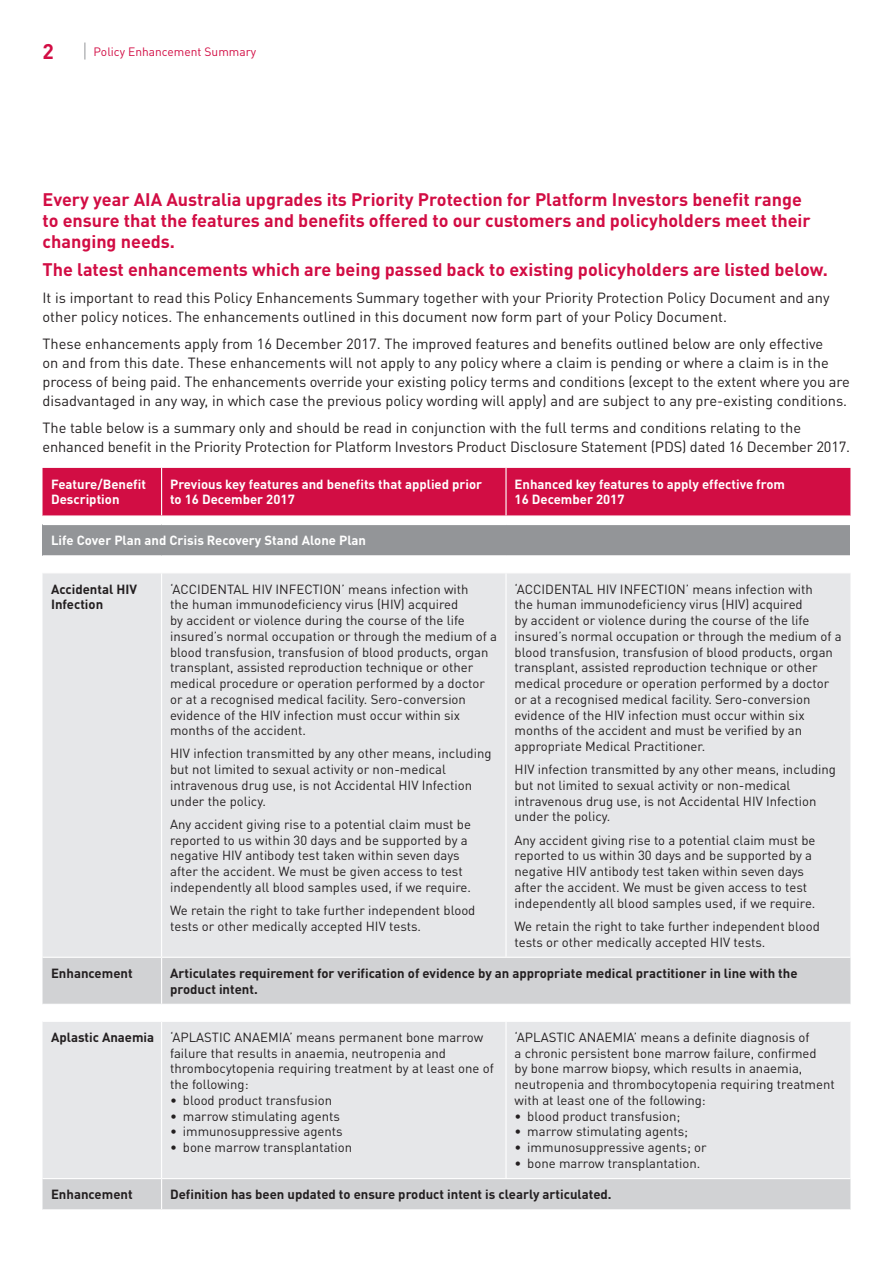
<style>
.page{position:relative;width:893px;height:1263px;background:#fff}
.page>*{position:absolute;margin:0;border:0;box-sizing:border-box;transform-origin:0 0}
.t1{font:700 21px "DINOT";color:#d20d44}
.t2{font:700 18px/21px "DINOT";color:#d20d44}
.t3{font:14.7px/19.2px "DINOT";color:#231f20}
.t4{font:13.2px/15.8px "DINOT";color:#231f20}
.t5{font:700 13.2px/15.8px "DINOT";color:#231f20}
.t6{font:700 13.2px/15.8px "DINOT";color:#fff}
.t7{font:12px "DINOT";color:#d20d44}
.s1{font-weight:700}
</style>
<div class="page">
<svg style="left:85px;top:43px;width:1px;height:17px"></svg>
<div style="left:43px;top:468px;width:807px;height:47px;background:#d20d44"></div>
<div style="left:43px;top:524px;width:807px;height:32px;background:#939598"></div>
<div style="left:43px;top:573px;width:807px;height:384px;background:#e6e7e9"></div>
<svg style="left:43px;top:958px;width:807px;height:251px;background:#e1e2e4"></svg>
<hr style="left:43px;top:524px;width:119px;height:1px;background:#fff">
<hr style="left:162px;top:524px;width:344px;height:1px;background:#fff">
<hr style="left:506px;top:524px;width:344px;height:1px;background:#fff">
<hr style="left:43px;top:555px;width:119px;height:1px;background:#fff">
<hr style="left:162px;top:555px;width:344px;height:1px;background:#fff">
<hr style="left:506px;top:555px;width:344px;height:1px;background:#fff">
<hr style="left:161px;top:573px;width:1px;height:384px;background:#fff">
<hr style="left:505px;top:573px;width:2px;height:384px;background:#fff">
<hr style="left:161px;top:958px;width:1px;height:46px;background:#fff">
<hr style="left:43px;top:1004px;width:119px;height:1px;background:#fff">
<hr style="left:162px;top:1004px;width:344px;height:1px;background:#fff">
<svg style="left:161px;top:1005px;width:1px;height:16px"></svg>
<hr style="left:506px;top:1004px;width:344px;height:1px;background:#fff">
<svg style="left:505px;top:1005px;width:2px;height:16px"></svg>
<hr style="left:43px;top:1021px;width:119px;height:1px;background:#fff">
<hr style="left:162px;top:1021px;width:344px;height:1px;background:#fff">
<hr style="left:161px;top:1022px;width:1px;height:156px;background:#fff">
<hr style="left:506px;top:1021px;width:344px;height:1px;background:#fff">
<hr style="left:505px;top:1022px;width:2px;height:156px;background:#fff">
<hr style="left:43px;top:1178px;width:119px;height:1px;background:#fff">
<hr style="left:162px;top:1178px;width:344px;height:1px;background:#fff">
<hr style="left:161px;top:1179px;width:1px;height:30px;background:#fff">
<hr style="left:506px;top:1178px;width:344px;height:1px;background:#fff">
<hr style="left:161px;top:468px;width:1px;height:47px;background:#fff">
<hr style="left:505px;top:468px;width:2px;height:47px;background:#fff">
<h1 class="t1" style="left:43px;top:37px;width:13px">2</h1>
<p class="t7" style="left:94px;top:44px;width:164px">Policy Enhancement Summary</p>
<h2 class="t2" style="left:43px;top:189px;width:770px">Every year AIA Australia upgrades its Priority Protection for Platform Investors benefit range to ensure that the features and benefits offered to our customers and policyholders meet their changing needs.</h2>
<h2 class="t2" style="left:43px;top:258px;width:787px">The latest enhancements which are being passed back to existing policyholders are listed below.</h2>
<p class="t3" style="left:43px;top:288px;width:789px">It is important to read this Policy Enhancements Summary together with your Priority Protection Policy Document and any other policy notices. The enhancements outlined in this document now form part of your Policy Document.</p>
<p class="t3" style="left:43px;top:334px;width:809px">These enhancements apply from 16 December 2017. The improved features and benefits outlined below are only effective<br>on and from this date. These enhancements will not apply to any policy where a claim is pending or where a claim is in the process of being paid. The enhancements override your existing policy terms and conditions (except to the extent where you are disadvantaged in any way, in which case the previous policy wording will apply) and are subject to any pre-existing conditions.</p>
<p class="t3" style="left:43px;top:418px;width:809px">The table below is a summary only and should be read in conjunction with the full terms and conditions relating to the enhanced benefit in the Priority Protection for Platform Investors Product Disclosure Statement (PDS) dated 16 December 2017.</p>
<p class="t6" style="left:51px;top:475px;width:97px">Feature/Benefit<br>Description</p>
<p class="t6" style="left:170px;top:475px;width:314px">Previous key features and benefits that applied prior to 16 December 2017</p>
<p class="t6" style="left:514px;top:475px;width:272px">Enhanced key features to apply effective from<br>16 December 2017</p>
<p class="t6" style="left:51px;top:532px;width:317px">Life Cover Plan and Crisis Recovery Stand Alone Plan</p>
<p class="t5" style="left:51px;top:580px;width:87px">Accidental HIV<br>Infection</p>
<p class="t4" style="left:170px;top:581px;width:329px">‘ACCIDENTAL HIV INFECTION’ means infection with<br>the human immunodeficiency virus (HIV) acquired<br>by accident or violence during the course of the life insured’s normal occupation or through the medium of a blood transfusion, transfusion of blood products, organ transplant, assisted reproduction technique or other medical procedure or operation performed by a doctor or at a recognised medical facility. Sero-conversion evidence of the HIV infection must occur within six months of the accident.</p>
<p class="t4" style="left:170px;top:746px;width:323px">HIV infection transmitted by any other means, including but not limited to sexual activity or non-medical intravenous drug use, is not Accidental HIV Infection under the policy.</p>
<p class="t4" style="left:170px;top:816px;width:302px">Any accident giving rise to a potential claim must be reported to us within 30 days and be supported by a negative HIV antibody test taken within seven days after the accident. We must be given access to test independently all blood samples used, if we require.</p>
<p class="t4" style="left:170px;top:902px;width:307px">We retain the right to take further independent blood tests or other medically accepted HIV tests.</p>
<p class="t4" style="left:514px;top:581px;width:329px">‘ACCIDENTAL HIV INFECTION’ means infection with<br>the human immunodeficiency virus (HIV) acquired<br>by accident or violence during the course of the life insured’s normal occupation or through the medium of a blood transfusion, transfusion of blood products, organ transplant, assisted reproduction technique or other medical procedure or operation performed by a doctor or at a recognised medical facility. Sero-conversion evidence of the HIV infection must occur within six months of the accident and must be verified by an appropriate Medical Practitioner.</p>
<p class="t4" style="left:514px;top:761px;width:323px">HIV infection transmitted by any other means, including but not limited to sexual activity or non-medical intravenous drug use, is not Accidental HIV Infection under the policy.</p>
<p class="t4" style="left:514px;top:832px;width:302px">Any accident giving rise to a potential claim must be reported to us within 30 days and be supported by a negative HIV antibody test taken within seven days after the accident. We must be given access to test independently all blood samples used, if we require.</p>
<p class="t4" style="left:514px;top:918px;width:307px">We retain the right to take further independent blood tests or other medically accepted HIV tests.</p>
<p class="t5" style="left:51px;top:965px;width:83px">Enhancement</p>
<p class="t5" style="left:170px;top:965px;width:629px">Articulates requirement for verification of evidence by an appropriate medical practitioner in line with the product intent.</p>
<p class="t4" style="left:170px;top:1029px;width:325px;text-indent:-119px"><span class="s1">Aplastic Anaemia</span> ‘APLASTIC ANAEMIA’ means permanent bone marrow failure that results in anaemia, neutropenia and thrombocytopenia requiring treatment by at least one of the following:</p>
<p class="t4" style="left:170px;top:1092px;width:163px">• blood product transfusion</p>
<p class="t4" style="left:170px;top:1108px;width:171px">• marrow stimulating agents</p>
<p class="t4" style="left:170px;top:1123px;width:174px">• immunosuppressive agents</p>
<p class="t4" style="left:170px;top:1139px;width:184px">• bone marrow transplantation</p>
<p class="t4" style="left:514px;top:1029px;width:322px">‘APLASTIC ANAEMIA’ means a definite diagnosis of<br>a chronic persistent bone marrow failure, confirmed<br>by bone marrow biopsy, which results in anaemia, neutropenia and thrombocytopenia requiring treatment with at least one of the following:</p>
<p class="t4" style="left:514px;top:1108px;width:167px">• blood product transfusion;</p>
<p class="t4" style="left:514px;top:1123px;width:175px">• marrow stimulating agents;</p>
<p class="t4" style="left:514px;top:1139px;width:194px">• immunosuppressive agents; or</p>
<p class="t4" style="left:514px;top:1155px;width:187px">• bone marrow transplantation.</p>
<p class="t5" style="left:51px;top:1186px;width:83px">Enhancement</p>
<p class="t5" style="left:170px;top:1186px;width:443px">Definition has been updated to ensure product intent is clearly articulated.</p>
</div>
